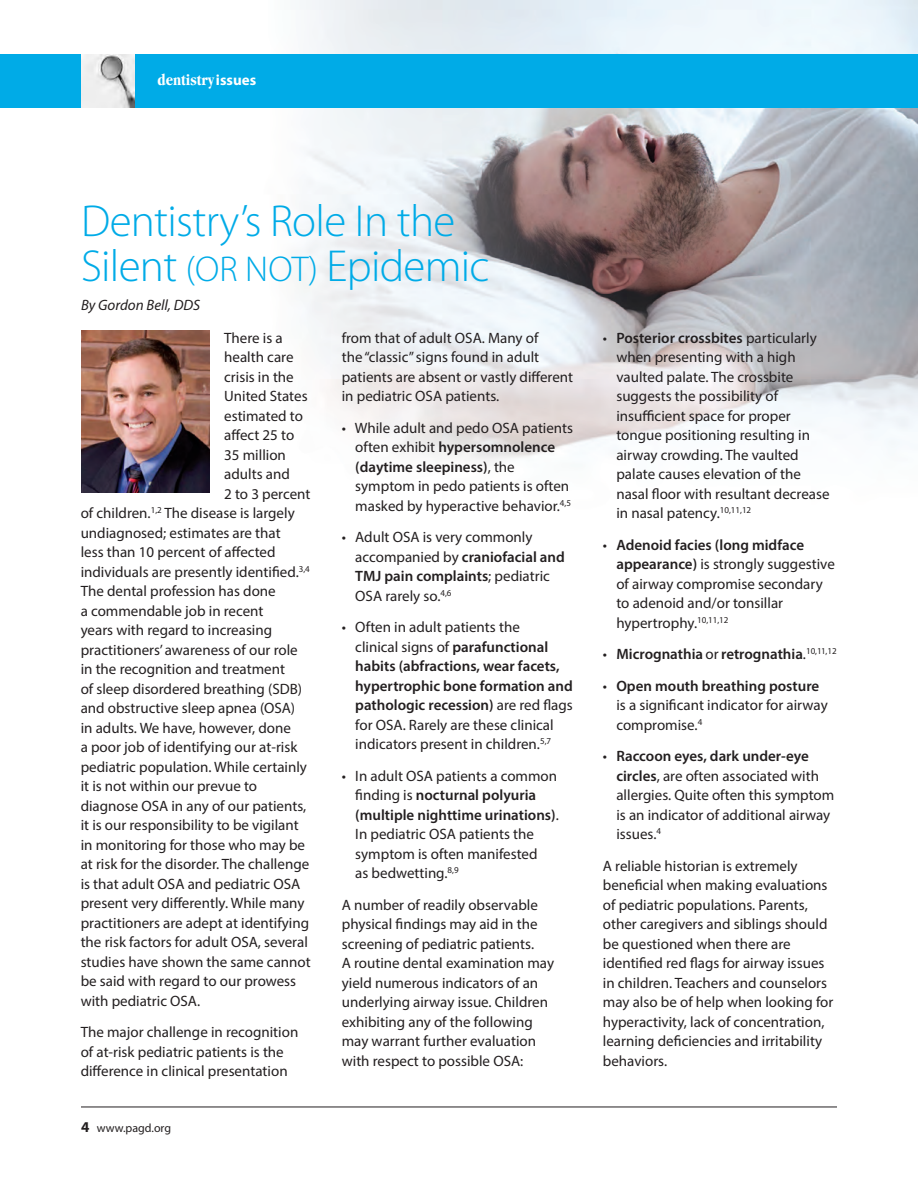
<style>
.page{position:relative;width:918px;height:1188px;background:#fff}
.page>*{position:absolute;margin:0;border:0;box-sizing:border-box;transform-origin:0 0}
.t1{font:300 45px/45px "Myriad Pro";letter-spacing:-.015em;color:#00abe7}
.t2{font:700 condensed 16.5px "Garamond";color:#fff}
.t3{font:15px/19.5px "Myriad Pro";color:#231f20}
.t4{font:600 15px "Myriad Pro";color:#231f20}
.t5{font:italic 15px "Myriad Pro";color:#231f20}
.t6{font:12px "Myriad Pro";color:#231f20}
.s1{font-family:"Myriad Pro";font-stretch:normal;font-size:15px}
.s2{font-size:36px}
.s3{font-weight:700;font-size:15px}
.s4{font-weight:600}
.s5{font-weight:400}
</style>
<div class="page">
<img style="left:297px;top:0;width:621px;height:461px">
<hr style="left:81px;top:1107px;width:756px;height:1px;background:#231f20">
<div style="left:0;top:54px;width:918px;height:54px;background:#00abe7"></div>
<img style="left:81px;top:54px;width:54px;height:54px">
<img style="left:81px;top:331px;width:128px;height:162px">
<p class="t2" style="left:157px;top:74px;width:100px">dentistry<span class="s1">issues</span></p>
<p class="t1" style="left:81px;top:202px;width:410px">Dentistry’s Role In the<br>Silent <span class="s2">(OR NOT)</span> Epidemic</p>
<p class="t5" style="left:81px;top:299px;width:121px">By Gordon Bell, DDS</p>
<p class="t3" style="left:224px;top:329px;width:60px">There is a</p>
<p class="t3" style="left:224px;top:349px;width:71px">health care</p>
<p class="t3" style="left:224px;top:368px;width:71px">crisis in the</p>
<p class="t3" style="left:224px;top:388px;width:85px">United States</p>
<p class="t3" style="left:224px;top:407px;width:80px">estimated to</p>
<p class="t3" style="left:224px;top:427px;width:72px">affect 25 to</p>
<p class="t3" style="left:224px;top:446px;width:63px">35 million</p>
<p class="t3" style="left:224px;top:466px;width:67px">adults and</p>
<p class="t3" style="left:224px;top:485px;width:88px">2 to 3 percent</p>
<p class="t3" style="left:81px;top:505px;width:216px">of children.<sup>1,2</sup> The disease is largely</p>
<p class="t3" style="left:81px;top:524px;width:202px">undiagnosed; estimates are that</p>
<p class="t3" style="left:81px;top:544px;width:196px">less than 10 percent of affected</p>
<p class="t3" style="left:81px;top:563px;width:231px">individuals are presently identified.<sup>3,4</sup></p>
<p class="t3" style="left:81px;top:583px;width:197px">The dental profession has done</p>
<p class="t3" style="left:81px;top:602px;width:184px">a commendable job in recent</p>
<p class="t3" style="left:81px;top:622px;width:193px">years with regard to increasing</p>
<p class="t3" style="left:81px;top:641px;width:219px">practitioners’ awareness of our role</p>
<p class="t3" style="left:81px;top:661px;width:206px">in the recognition and treatment</p>
<p class="t3" style="left:81px;top:680px;width:223px">of sleep disordered breathing (SDB)</p>
<p class="t3" style="left:81px;top:700px;width:216px">and obstructive sleep apnea (OSA)</p>
<p class="t3" style="left:81px;top:719px;width:212px">in adults. We have, however, done</p>
<p class="t3" style="left:81px;top:739px;width:218px">a poor job of identifying our at-risk</p>
<p class="t3" style="left:81px;top:758px;width:228px">pediatric population. While certainly</p>
<p class="t3" style="left:81px;top:778px;width:178px">it is not within our prevue to</p>
<p class="t3" style="left:81px;top:797px;width:227px">diagnose OSA in any of our patients,</p>
<p class="t3" style="left:81px;top:817px;width:220px">it is our responsibility to be vigilant</p>
<p class="t3" style="left:81px;top:836px;width:226px">in monitoring for those who may be</p>
<p class="t3" style="left:81px;top:856px;width:230px">at risk for the disorder. The challenge</p>
<p class="t3" style="left:81px;top:875px;width:221px">is that adult OSA and pediatric OSA</p>
<p class="t3" style="left:81px;top:895px;width:225px">present very differently. While many</p>
<p class="t3" style="left:81px;top:914px;width:230px">practitioners are adept at identifying</p>
<p class="t3" style="left:81px;top:934px;width:229px">the risk factors for adult OSA, several</p>
<p class="t3" style="left:81px;top:953px;width:232px">studies have shown the same cannot</p>
<p class="t3" style="left:81px;top:973px;width:217px">be said with regard to our prowess</p>
<p class="t3" style="left:81px;top:992px;width:121px">with pediatric OSA.</p>
<p class="t3" style="left:81px;top:1024px;width:219px">The major challenge in recognition of at-risk pediatric patients is the difference in clinical presentation</p>
<p class="t6" style="left:81px;top:1123px;width:92px"><span class="s3">4</span> www.pagd.org</p>
<p class="t3" style="left:342px;top:329px;width:233px">from that of adult OSA. Many of<br>the “classic” signs found in adult patients are absent or vastly different in pediatric OSA patients.</p>
<p class="t3" style="left:355px;top:419px;width:219px;text-indent:-14px">• While adult and pedo OSA patients often exhibit <span class="s4">hypersomnolence (daytime sleepiness)</span>, the symptom in pedo patients is often masked by hyperactive behavior.<sup>4,5</sup></p>
<p class="t3" style="left:355px;top:529px;width:211px;text-indent:-13px">• Adult OSA is very commonly accompanied by <span class="s4">craniofacial and<br>TMJ pain complaints</span>; pediatric<br>OSA rarely so.<sup>4,6</sup></p>
<p class="t3" style="left:355px;top:619px;width:219px;text-indent:-14px">• Often in adult patients the<br>clinical signs of <span class="s4">parafunctional habits (abfractions, wear facets, hypertrophic bone formation and pathologic recession)</span> are red flags for OSA. Rarely are these clinical indicators present in children.<sup>5,7</sup></p>
<p class="t3" style="left:355px;top:767px;width:205px;text-indent:-14px">• In adult OSA patients a common finding is <span class="s4">nocturnal polyuria (multiple nighttime urinations)</span>.<br>In pediatric OSA patients the symptom is often manifested<br>as bedwetting.<sup>8,9</sup></p>
<p class="t3" style="left:342px;top:896px;width:214px">A number of readily observable physical findings may aid in the screening of pediatric patients.<br>A routine dental examination may yield numerous indicators of an underlying airway issue. Children exhibiting any of the following may warrant further evaluation with respect to possible OSA:</p>
<p class="t3" style="left:616px;top:329px;width:215px;text-indent:-14px">• <span class="s4">Posterior crossbites</span> particularly when presenting with a high vaulted palate. The crossbite suggests the possibility of insufficient space for proper tongue positioning resulting in airway crowding. The vaulted palate causes elevation of the nasal floor with resultant decrease in nasal patency.<sup>10,11,12</sup></p>
<p class="t3" style="left:616px;top:536px;width:220px;text-indent:-13px">• <span class="s4">Adenoid facies (long midface appearance)</span> is strongly suggestive of airway compromise secondary to adenoid and/or tonsillar hypertrophy.<sup>10,11,12</sup></p>
<p class="t4" style="left:603px;top:648px;width:235px"><span class="s5">•</span> Micrognathia <span class="s5">or</span> retrognathia<span class="s5">.</span><sup>10,11,12</sup></p>
<p class="t3" style="left:616px;top:677px;width:213px;text-indent:-14px">• <span class="s4">Open mouth breathing posture </span>is a significant indicator for airway compromise.<sup>4</sup></p>
<p class="t3" style="left:616px;top:748px;width:219px;text-indent:-14px">• <span class="s4">Raccoon eyes, dark under-eye circles</span>, are often associated with allergies. Quite often this symptom is an indicator of additional airway issues.<sup>4</sup></p>
<p class="t3" style="left:603px;top:857px;width:232px">A reliable historian is extremely beneficial when making evaluations of pediatric populations. Parents, other caregivers and siblings should be questioned when there are identified red flags for airway issues in children. Teachers and counselors may also be of help when looking for hyperactivity, lack of concentration, learning deficiencies and irritability behaviors.</p>
</div>
